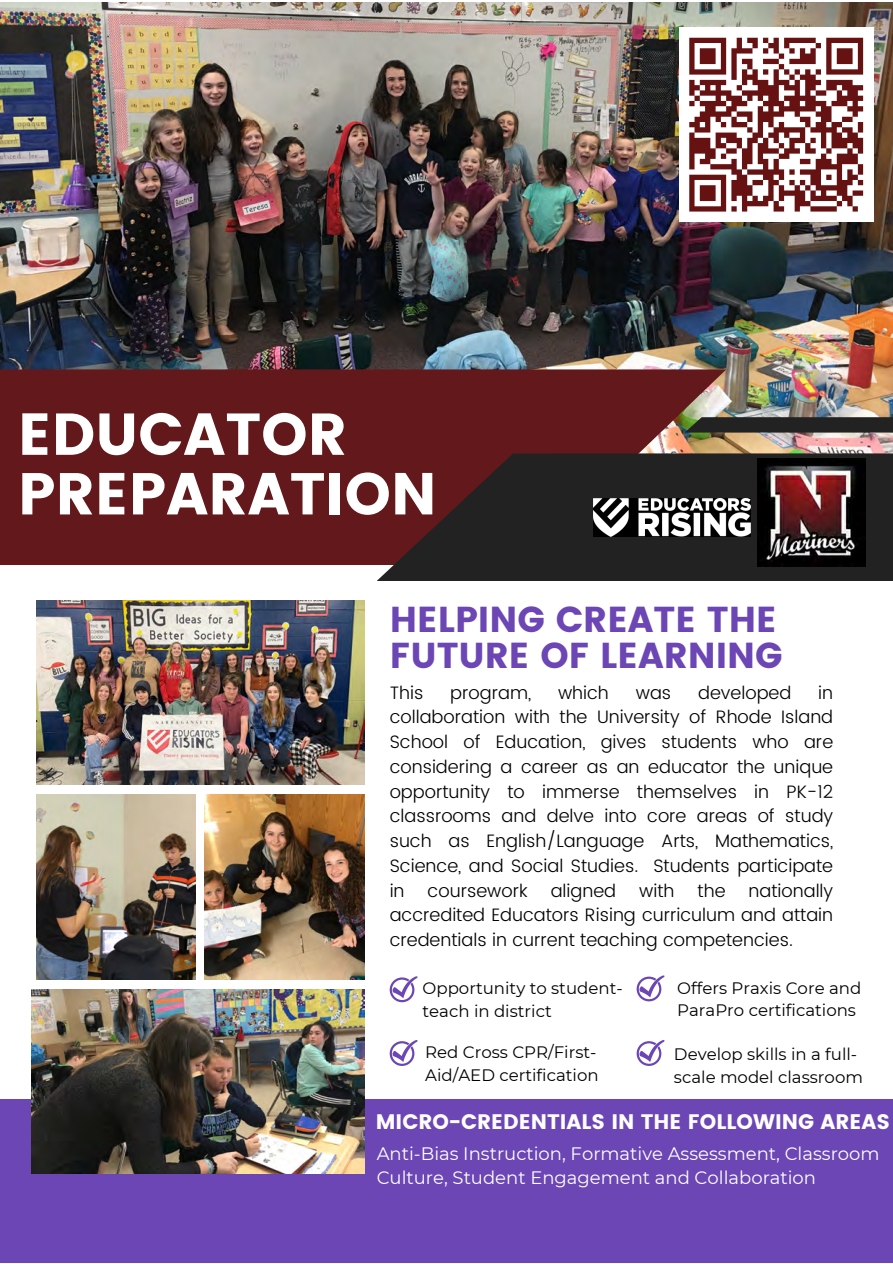
<style>
.page{position:relative;width:893px;height:1264px;background:#fff}
.page>*{position:absolute;margin:0;border:0;box-sizing:border-box;transform-origin:0 0}
.t1{font:58.95px/59.6px "Poppins";color:#fff}
.t2{font:36px/36px "Poppins";color:#6b46b4}
.t3{font:21px "Poppins";color:#fff}
.t4{font:300 18px/24.8px "Poppins";color:#000;text-align:justify}
.t5{font:18px/24.8px "Montserrat";color:#fff}
.t6{font:16.65px/22.8px "Montserrat";color:#000}
</style>
<div class="page">
<img style="left:36px;top:600px;width:328px;height:184px">
<img style="left:36px;top:795px;width:160px;height:184px">
<img style="left:205px;top:795px;width:159px;height:184px">
<img style="left:0;top:2px;width:892px;height:451px">
<div style="left:0;top:1098px;width:892px;height:164px;background:#6b46b4"></div>
<img style="left:32px;top:989px;width:332px;height:184px">
<div style="left:0;top:369px;width:726px;height:196px;background:#63181b"></div>
<svg style="left:377px;top:453px;width:515px;height:128px;fill:#222"></svg>
<svg style="left:684px;top:417px;width:208px;height:15px;background:#272925"></svg>
<svg style="left:389px;top:976px;width:28px;height:26px"></svg>
<svg style="left:636px;top:975px;width:28px;height:26px"></svg>
<svg style="left:389px;top:1040px;width:28px;height:25px"></svg>
<svg style="left:636px;top:1040px;width:28px;height:25px"></svg>
<img style="left:757px;top:459px;width:108px;height:108px">
<img style="left:593px;top:498px;width:157px;height:38px">
<div style="left:678px;top:27px;width:195px;height:195px;background:#fff"></div>
<svg style="left:689px;top:37px;width:175px;height:175px"></svg>
<p class="t1" style="left:18px;top:404px;width:420px">EDUCATOR<br>PREPARATION</p>
<p class="t2" style="left:389px;top:601px;width:394px">HELPING CREATE THE<br>FUTURE OF LEARNING</p>
<p class="t4" style="left:389px;top:680px;width:445px;text-indent:428px">in collaboration with the University of Rhode Island School of Education, gives students who are considering a career as an educator the unique opportunity to immerse themselves in PK-12 classrooms and delve into core areas of study such as English/Language Arts, Mathematics, Science, and Social Studies. Students participate in</p>
<p class="t4" style="left:389px;top:680px;width:35px">This</p>
<p class="t4" style="left:450px;top:680px;width:82px">program,</p>
<p class="t4" style="left:558px;top:680px;width:52px">which</p>
<p class="t4" style="left:635px;top:680px;width:37px">was</p>
<p class="t4" style="left:698px;top:680px;width:95px">developed</p>
<p class="t4" style="left:389px;top:878px;width:445px;text-indent:359px">nationally accredited Educators Rising curriculum and attain credentials in current teaching competencies.</p>
<p class="t4" style="left:427px;top:878px;width:101px">coursework</p>
<p class="t4" style="left:550px;top:878px;width:67px">aligned</p>
<p class="t4" style="left:639px;top:878px;width:37px">with</p>
<p class="t4" style="left:697px;top:878px;width:29px">the</p>
<p class="t6" style="left:422px;top:977px;width:202px">Opportunity to student&shy;teach in district</p>
<p class="t6" style="left:677px;top:976px;width:185px">Offers Praxis Core and<br>ParaPro certifications</p>
<p class="t6" style="left:674px;top:1042px;width:190px">Develop skills in a full&shy;scale model classroom</p>
<p class="t6" style="left:425px;top:1040px;width:175px">Red Cross CPR/First-<br>Aid/AED certification</p>
<p class="t3" style="left:376px;top:1109px;width:515px">MICRO-CREDENTIALS IN THE FOLLOWING AREAS</p>
<p class="t5" style="left:376px;top:1140px;width:504px">Anti-Bias Instruction, Formative Assessment, Classroom<br>Culture, Student Engagement and Collaboration</p>
</div>
